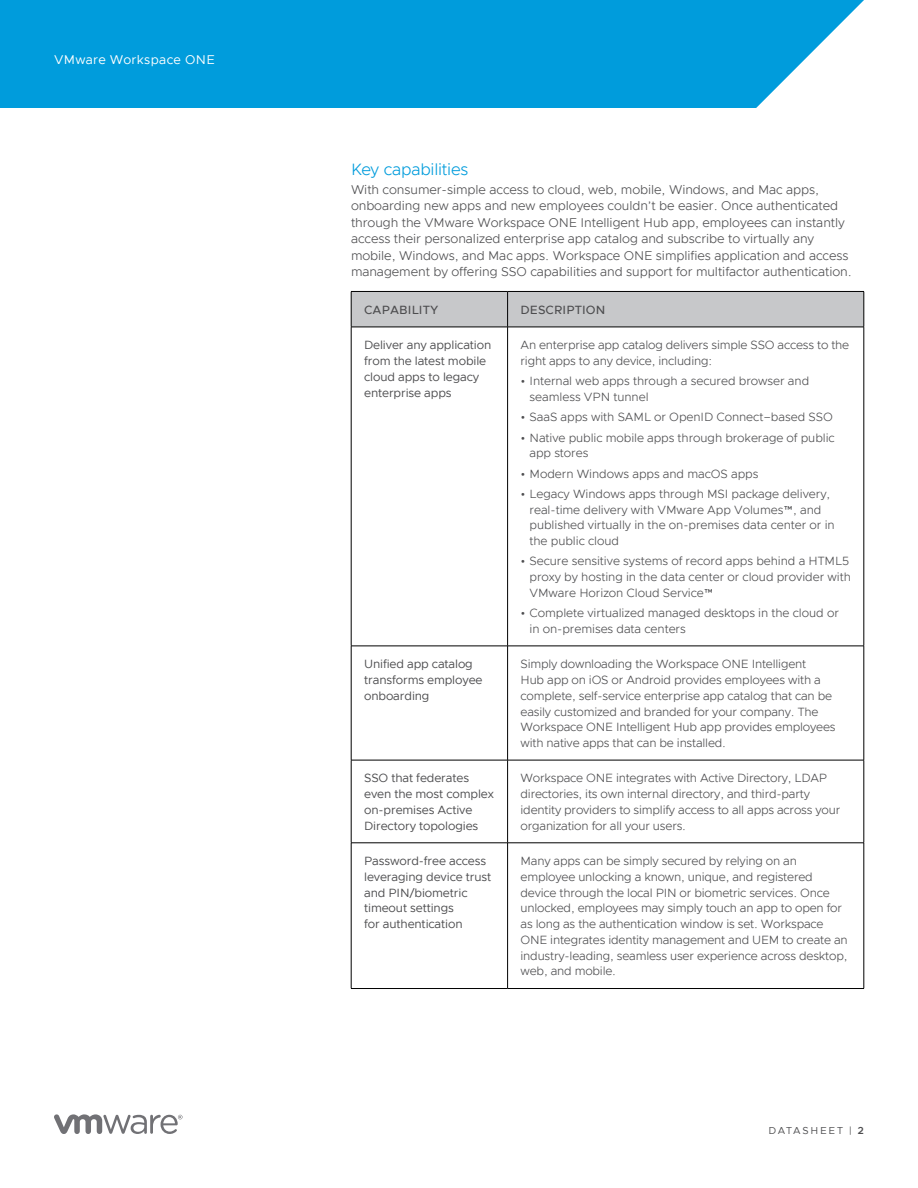
<style>
.page{position:relative;width:918px;height:1188px;background:#fff}
.page>*{position:absolute;margin:0;border:0;box-sizing:border-box;transform-origin:0 0}
.t1{font:300 16.5px "Metropolis";letter-spacing:-.015em;color:#009cdc}
.t2{font:300 12.75px/16.5px "Metropolis";letter-spacing:-.005em;color:#4d4d4f}
.t3{font:12.75px "Metropolis";letter-spacing:.025em;color:#fff}
.t4{font:300 12px/15.8px "Metropolis";letter-spacing:-.015em;color:#4d4d4f}
.t5{font:12px/15.8px "Metropolis";letter-spacing:-.01em;color:#4d4d4f}
.t6{font:500 12px "Metropolis";letter-spacing:.01em;color:#4d4d4f}
.t7{font:10.2px "Metropolis";letter-spacing:.165em;color:#4d4d4f}
.s1{font-weight:600}
</style>
<div class="page">
<svg style="left:54px;top:1114px;width:129px;height:20px"></svg>
<div style="left:0;top:0;width:864px;height:108px;background:#009cdc"></div>
<div style="left:352px;top:292px;width:512px;height:35px;background:#c7c8ca"></div>
<svg style="left:352px;top:328px;width:512px;height:660px"></svg>
<hr style="left:351px;top:327px;width:1px;height:319px;background:#000">
<hr style="left:507px;top:327px;width:1px;height:319px;background:#000">
<hr style="left:864px;top:327px;width:1px;height:319px;background:#000">
<hr style="left:351px;top:646px;width:157px;height:1px;background:#000">
<hr style="left:351px;top:646px;width:1px;height:114px;background:#000">
<hr style="left:508px;top:646px;width:356px;height:1px;background:#000">
<hr style="left:507px;top:646px;width:1px;height:114px;background:#000">
<hr style="left:864px;top:646px;width:1px;height:114px;background:#000">
<hr style="left:351px;top:760px;width:157px;height:1px;background:#000">
<hr style="left:351px;top:760px;width:1px;height:83px;background:#000">
<hr style="left:508px;top:760px;width:356px;height:1px;background:#000">
<hr style="left:507px;top:760px;width:1px;height:83px;background:#000">
<hr style="left:864px;top:760px;width:1px;height:83px;background:#000">
<hr style="left:351px;top:843px;width:157px;height:1px;background:#000">
<hr style="left:351px;top:843px;width:1px;height:145px;background:#000">
<hr style="left:508px;top:843px;width:356px;height:1px;background:#000">
<hr style="left:507px;top:843px;width:1px;height:145px;background:#000">
<hr style="left:864px;top:843px;width:1px;height:145px;background:#000">
<hr style="left:351px;top:988px;width:157px;height:1px;background:#000">
<hr style="left:508px;top:988px;width:356px;height:1px;background:#000">
<hr style="left:351px;top:291px;width:157px;height:1px;background:#000">
<hr style="left:351px;top:292px;width:1px;height:35px;background:#000">
<hr style="left:508px;top:291px;width:356px;height:1px;background:#000">
<hr style="left:507px;top:292px;width:1px;height:35px;background:#000">
<hr style="left:864px;top:292px;width:1px;height:35px;background:#000">
<hr style="left:351px;top:327px;width:157px;height:1px;background:#000">
<hr style="left:508px;top:327px;width:356px;height:1px;background:#000">
<p class="t3" style="left:54px;top:52px;width:162px">VMware Workspace ONE</p>
<h1 class="t1" style="left:351px;top:159px;width:119px">Key capabilities</h1>
<p class="t2" style="left:351px;top:181px;width:502px">With consumer-simple access to cloud, web, mobile, Windows, and Mac apps, onboarding new apps and new employees couldn’t be easier. Once authenticated through the VMware Workspace ONE Intelligent Hub app, employees can instantly access their personalized enterprise app catalog and subscribe to virtually any mobile, Windows, and Mac apps. Workspace ONE simplifies application and access management by offering SSO capabilities and support for multifactor authentication.</p>
<p class="t6" style="left:364px;top:302px;width:76px">CAPABILITY</p>
<p class="t6" style="left:521px;top:302px;width:86px">DESCRIPTION</p>
<p class="t5" style="left:364px;top:337px;width:129px">Deliver any application from the latest mobile cloud apps to legacy enterprise apps</p>
<p class="t4" style="left:521px;top:337px;width:330px">An enterprise app catalog delivers simple SSO access to the right apps to any device, including:</p>
<p class="t4" style="left:530px;top:373px;width:281px;text-indent:-9px">• Internal web apps through a secured browser and seamless VPN tunnel</p>
<p class="t4" style="left:521px;top:409px;width:314px">• SaaS apps with SAML or OpenID Connect–based SSO</p>
<p class="t4" style="left:530px;top:430px;width:307px;text-indent:-9px">• Native public mobile apps through brokerage of public app stores</p>
<p class="t4" style="left:521px;top:466px;width:239px">• Modern Windows apps and macOS apps</p>
<p class="t4" style="left:530px;top:486px;width:307px;text-indent:-9px">• Legacy Windows apps through MSI package delivery, real-time delivery with VMware App Volumes™, and published virtually in the on-premises data center or in the public cloud</p>
<p class="t4" style="left:530px;top:553px;width:323px;text-indent:-9px">• Secure sensitive systems of record apps behind a HTML5 proxy by hosting in the data center or cloud provider with<br>VMware Horizon Cloud Service™</p>
<p class="t4" style="left:530px;top:605px;width:311px;text-indent:-9px">• Complete virtualized managed desktops in the cloud or in on-premises data centers</p>
<p class="t5" style="left:364px;top:656px;width:120px">Unified app catalog transforms employee onboarding</p>
<p class="t4" style="left:521px;top:656px;width:317px">Simply downloading the Workspace ONE Intelligent<br>Hub app on iOS or Android provides employees with a complete, self-service enterprise app catalog that can be easily customized and branded for your company. The Workspace ONE Intelligent Hub app provides employees with native apps that can be installed.</p>
<p class="t5" style="left:364px;top:770px;width:131px">SSO that federates even the most complex on-premises Active<br>Directory topologies</p>
<p class="t4" style="left:521px;top:770px;width:321px">Workspace ONE integrates with Active Directory, LDAP directories, its own internal directory, and third-party identity providers to simplify access to all apps across your organization for all your users.</p>
<p class="t5" style="left:364px;top:853px;width:129px">Password-free access leveraging device trust and PIN/biometric timeout settings<br>for authentication</p>
<p class="t4" style="left:521px;top:853px;width:329px">Many apps can be simply secured by relying on an employee unlocking a known, unique, and registered device through the local PIN or biometric services. Once unlocked, employees may simply touch an app to open for as long as the authentication window is set. Workspace ONE integrates identity management and UEM to create an industry-leading, seamless user experience across desktop, web, and mobile.</p>
<p class="t7" style="left:769px;top:1124px;width:97px">DATASHEET | <span class="s1">2</span></p>
</div>
